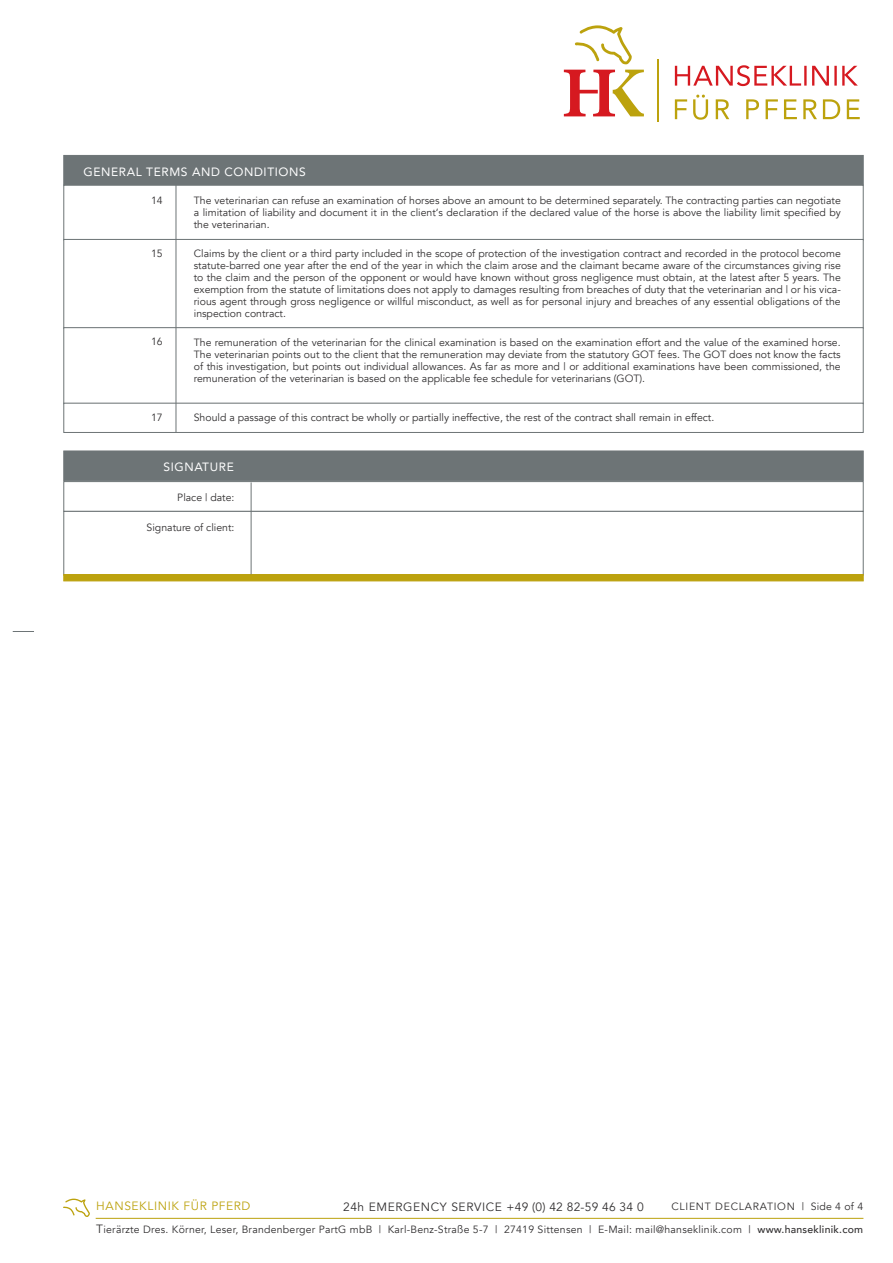
<style>
.page{position:relative;width:893px;height:1263px;background:#fff}
.page>*{position:absolute;margin:0;border:0;box-sizing:border-box;transform-origin:0 0}
.t1{font:12px "Avenir";letter-spacing:.05em;color:#312f30}
.t2{font:12px "Avenir";letter-spacing:.05em;color:#fff}
.t3{font:12px "Avenir";letter-spacing:.05em;color:#bca20d}
.t4{font:10.5px/12px "Avenir";color:#312f30;text-align:justify}
.t5{font:10.5px "Avenir";letter-spacing:.025em;color:#312f30}
.t6{font:10.5px "Avenir";letter-spacing:.07em;color:#312f30}
.s1{font-size:12px}
.s2{font-weight:500}
</style>
<div class="page">
<svg style="left:564px;top:25px;width:80px;height:91px"></svg>
<hr style="left:658px;top:60px;width:1px;height:62px;background:#bca20d">
<svg style="left:675px;top:65px;width:183px;height:21px"></svg>
<svg style="left:675px;top:95px;width:185px;height:25px"></svg>
<svg style="left:13px;top:631px;width:21px;height:1px"></svg>
<div style="left:64px;top:155px;width:799px;height:30px;background:#6d7476"></div>
<div style="left:64px;top:185px;width:799px;height:55px;background:#fff;border:1px solid #6d7476"></div>
<div style="left:64px;top:239px;width:799px;height:89px;background:#fff;border:1px solid #6d7476"></div>
<div style="left:64px;top:327px;width:799px;height:77px;background:#fff;border:1px solid #6d7476"></div>
<div style="left:64px;top:403px;width:799px;height:30px;background:#fff;border:1px solid #6d7476"></div>
<hr style="left:176px;top:180px;width:1px;height:253px;background:#6d7476">
<div style="left:64px;top:451px;width:799px;height:30px;background:#6d7476"></div>
<div style="left:64px;top:481px;width:799px;height:31px;background:#fff;border:1px solid #6d7476"></div>
<div style="left:64px;top:511px;width:799px;height:64px;background:#fff;border:1px solid #6d7476"></div>
<div style="left:64px;top:574px;width:799px;height:7px;background:#bca20d"></div>
<hr style="left:251px;top:482px;width:1px;height:92px;background:#6d7476">
<hr style="left:96px;top:1218px;width:767px;height:1px;background:#bca20d">
<svg style="left:63px;top:1198px;width:33px;height:20px"></svg>
<p class="t2" style="left:83px;top:162px;width:224px">GENERAL TERMS AND CONDITIONS</p>
<p class="t4" style="left:151px;top:195px;width:13px">14</p>
<p class="t4" style="left:194px;top:195px;width:649px">The veterinarian can refuse an examination of horses above an amount to be determined separately. The contracting parties can negotiate a limitation of liability and document it in the client‘s declaration if the declared value of the horse is above the liability limit specified by the veterinarian.</p>
<p class="t4" style="left:194px;top:248px;width:649px">Claims by the client or a third party included in the scope of protection of the investigation contract and recorded in the protocol become statute-barred one year after the end of the year in which the claim arose and the claimant became aware of the circumstances giving rise to the claim and the person of the opponent or would have known without gross negligence must obtain, at the latest after 5 years. The exemption from the statute of limitations does not apply to damages resulting from breaches of duty that the veterinarian and | or his vica&shy;rious agent through gross negligence or willful misconduct, as well as for personal injury and breaches of any essential obligations of the inspection contract.</p>
<p class="t4" style="left:194px;top:336px;width:648px">The remuneration of the veterinarian for the clinical examination is based on the examination effort and the value of the examined horse.<br>The veterinarian points out to the client that the remuneration may deviate from the statutory GOT fees. The GOT does not know the facts of this investigation, but points out individual allowances. As far as more and | or additional examinations have been commissioned, the remuneration of the veterinarian is based on the applicable fee schedule for veterinarians (GOT).</p>
<p class="t4" style="left:194px;top:412px;width:522px">Should a passage of this contract be wholly or partially ineffective, the rest of the contract shall remain in effect.</p>
<p class="t2" style="left:163px;top:458px;width:72px">SIGNATURE</p>
<p class="t4" style="left:177px;top:492px;width:59px">Place | date:</p>
<p class="t4" style="left:147px;top:522px;width:89px">Signature of client:</p>
<p class="t4" style="left:151px;top:248px;width:13px">15</p>
<p class="t4" style="left:151px;top:336px;width:13px">16</p>
<p class="t4" style="left:151px;top:411px;width:13px">17</p>
<p class="t3" style="left:96px;top:1199px;width:156px">HANSEKLINIK FÜR PFERD</p>
<p class="t5" style="left:96px;top:1223px;width:768px"><span class="s1">T</span>ierärzte Dres. Körner, Leser, Brandenberger PartG mbB | Karl-Benz-Straße 5-7 | 27419 Sittensen | E-Mail: mail@hanseklinik.com | <span class="s2">www.hanseklinik.com</span></p>
<p class="t1" style="left:343px;top:1200px;width:302px">24h EMERGENCY SERVICE +49 (0) 42 82-59 46 34 0</p>
<p class="t6" style="left:671px;top:1200px;width:193px">CLIENT DECLARATION | Side 4 of 4</p>
</div>
